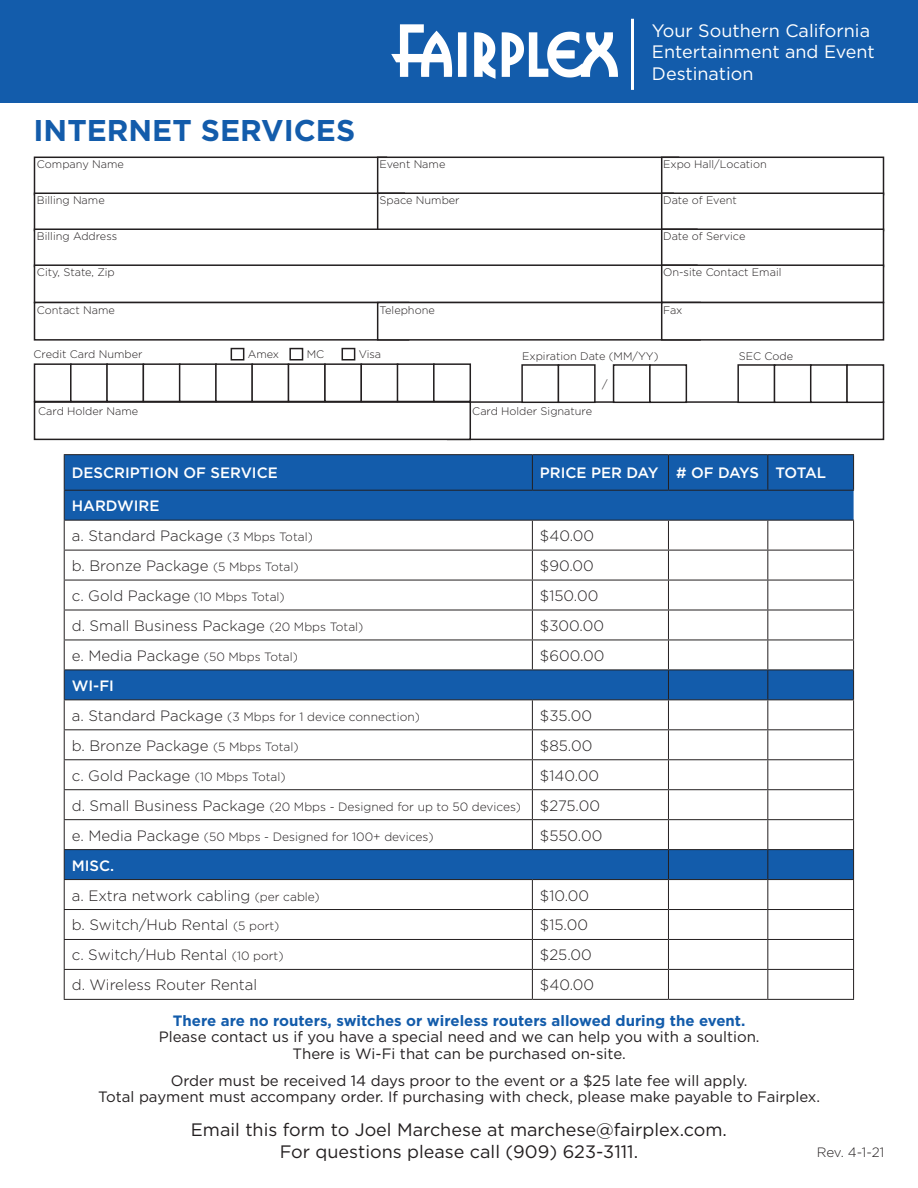
<style>
.page{position:relative;width:918px;height:1188px;background:#fff}
.page>*{position:absolute;margin:0;border:0;box-sizing:border-box;transform-origin:0 0}
.t1{font:700 30px "Gotham";color:#135cab}
.t2{font:18px/21.6px "Gotham";color:#231f20;text-align:center}
.t3{font:18px/21.6px "Gotham";color:#fff}
.t4{font:300 15px/30px "Gotham";color:#231f20}
.t5{font:15px/16.5px "Gotham";color:#231f20;text-align:center}
.t6{font:700 15px "Gotham";color:#135cab}
.t7{font:500 15px "Gotham";color:#fff}
.t8{font:300 13.5px "Gotham";color:#231f20}
.t9{font:300 12px "Gotham";color:#231f20}
.t10{font:300 10.95px "Gotham";color:#231f20}
.s1{font-weight:500;color:#fff}
.s2{font-size:12px}
.s3{font-size:15px}
</style>
<div class="page">
<div style="left:0;top:0;width:918px;height:102px;background:#135cab"></div>
<svg style="left:391px;top:24px;width:227px;height:55px"></svg>
<hr style="left:631px;top:19px;width:3px;height:71px;background:#fff">
<div style="left:65px;top:455px;width:788px;height:35px;background:#135cab"></div>
<hr style="left:64px;top:454px;width:468px;height:1px;background:#231f20">
<hr style="left:64px;top:455px;width:1px;height:35px;background:#231f20">
<hr style="left:532px;top:454px;width:136px;height:1px;background:#231f20">
<hr style="left:532px;top:455px;width:1px;height:35px;background:#231f20">
<hr style="left:668px;top:454px;width:100px;height:1px;background:#231f20">
<hr style="left:668px;top:455px;width:1px;height:35px;background:#231f20">
<hr style="left:768px;top:454px;width:86px;height:1px;background:#231f20">
<hr style="left:767px;top:455px;width:1px;height:35px;background:#231f20">
<hr style="left:853px;top:455px;width:1px;height:35px;background:#231f20">
<hr style="left:64px;top:999px;width:468px;height:1px;background:#231f20">
<hr style="left:532px;top:999px;width:136px;height:1px;background:#231f20">
<hr style="left:668px;top:999px;width:100px;height:1px;background:#231f20">
<hr style="left:768px;top:999px;width:86px;height:1px;background:#231f20">
<hr style="left:64px;top:490px;width:468px;height:1px;background:#231f20">
<svg style="left:64px;top:491px;width:790px;height:508px"></svg>
<hr style="left:532px;top:490px;width:136px;height:1px;background:#231f20">
<hr style="left:668px;top:490px;width:100px;height:1px;background:#231f20">
<hr style="left:768px;top:490px;width:86px;height:1px;background:#231f20">
<div style="left:34px;top:157px;width:353px;height:38px;background:#fff;border:2px solid #231f20"></div>
<div style="left:377px;top:157px;width:302px;height:38px;background:#fff;border:2px solid #231f20"></div>
<div style="left:661px;top:157px;width:223px;height:38px;background:#fff;border:2px solid #231f20"></div>
<div style="left:34px;top:193px;width:371px;height:38px;background:#fff;border:2px solid #231f20"></div>
<div style="left:377px;top:193px;width:297px;height:38px;background:#fff;border:2px solid #231f20"></div>
<div style="left:661px;top:193px;width:223px;height:38px;background:#fff;border:2px solid #231f20"></div>
<div style="left:34px;top:228px;width:664px;height:39px;background:#fff;border:2px solid #231f20"></div>
<div style="left:661px;top:228px;width:223px;height:39px;background:#fff;border:2px solid #231f20"></div>
<div style="left:34px;top:264px;width:664px;height:39px;background:#fff;border:2px solid #231f20"></div>
<div style="left:661px;top:264px;width:223px;height:39px;background:#fff;border:2px solid #231f20"></div>
<div style="left:34px;top:302px;width:375px;height:39px;background:#fff;border:2px solid #231f20"></div>
<div style="left:377px;top:302px;width:324px;height:39px;background:#fff;border:2px solid #231f20"></div>
<div style="left:661px;top:302px;width:223px;height:39px;background:#fff;border:2px solid #231f20"></div>
<div style="left:447px;top:401px;width:437px;height:39px;background:#fff;border:2px solid #231f20"></div>
<div style="left:34px;top:401px;width:437px;height:39px;background:#fff;border:2px solid #231f20"></div>
<div style="left:34px;top:363px;width:38px;height:39px;background:#fff;border:2px solid #231f20"></div>
<div style="left:70px;top:363px;width:38px;height:39px;background:#fff;border:2px solid #231f20"></div>
<div style="left:106px;top:363px;width:38px;height:39px;background:#fff;border:2px solid #231f20"></div>
<div style="left:143px;top:363px;width:38px;height:39px;background:#fff;border:2px solid #231f20"></div>
<div style="left:179px;top:363px;width:38px;height:39px;background:#fff;border:2px solid #231f20"></div>
<div style="left:215px;top:363px;width:38px;height:39px;background:#fff;border:2px solid #231f20"></div>
<div style="left:251px;top:363px;width:38px;height:39px;background:#fff;border:2px solid #231f20"></div>
<div style="left:288px;top:363px;width:38px;height:39px;background:#fff;border:2px solid #231f20"></div>
<div style="left:324px;top:363px;width:38px;height:39px;background:#fff;border:2px solid #231f20"></div>
<div style="left:361px;top:363px;width:37px;height:39px;background:#fff;border:2px solid #231f20"></div>
<div style="left:397px;top:363px;width:38px;height:39px;background:#fff;border:2px solid #231f20"></div>
<div style="left:433px;top:363px;width:38px;height:39px;background:#fff;border:2px solid #231f20"></div>
<div style="left:231px;top:348px;width:13px;height:13px;background:#fff;border:2px solid #231f20"></div>
<div style="left:289px;top:348px;width:14px;height:13px;background:#fff;border:2px solid #231f20"></div>
<div style="left:342px;top:348px;width:13px;height:13px;background:#fff;border:2px solid #231f20"></div>
<div style="left:521px;top:364px;width:38px;height:39px;background:#fff;border:2px solid #231f20"></div>
<div style="left:558px;top:364px;width:38px;height:39px;background:#fff;border:2px solid #231f20"></div>
<div style="left:613px;top:364px;width:38px;height:39px;background:#fff;border:2px solid #231f20"></div>
<div style="left:649px;top:364px;width:38px;height:39px;background:#fff;border:2px solid #231f20"></div>
<div style="left:737px;top:364px;width:38px;height:39px;background:#fff;border:2px solid #231f20"></div>
<div style="left:774px;top:364px;width:38px;height:39px;background:#fff;border:2px solid #231f20"></div>
<div style="left:810px;top:364px;width:38px;height:39px;background:#fff;border:2px solid #231f20"></div>
<div style="left:846px;top:364px;width:38px;height:39px;background:#fff;border:2px solid #231f20"></div>
<h1 class="t1" style="left:34px;top:110px;width:323px">INTERNET SERVICES</h1>
<p class="t3" style="left:652px;top:19px;width:224px">Your Southern California<br>Entertainment and Event<br>Destination</p>
<p class="t10" style="left:37px;top:158px;width:88px">Company Name</p>
<p class="t10" style="left:380px;top:158px;width:67px">Event Name</p>
<p class="t10" style="left:663px;top:158px;width:105px">Expo Hall/Location</p>
<p class="t10" style="left:37px;top:193px;width:69px">Billing Name</p>
<p class="t10" style="left:380px;top:193px;width:82px">Space Number</p>
<p class="t10" style="left:663px;top:193px;width:75px">Date of Event</p>
<p class="t10" style="left:37px;top:229px;width:82px">Billing Address</p>
<p class="t10" style="left:663px;top:229px;width:84px">Date of Service</p>
<p class="t10" style="left:37px;top:265px;width:79px">City, State, Zip</p>
<p class="t10" style="left:663px;top:265px;width:120px">On-site Contact Email</p>
<p class="t10" style="left:37px;top:303px;width:80px">Contact Name</p>
<p class="t10" style="left:380px;top:303px;width:57px">Telephone</p>
<p class="t10" style="left:663px;top:303px;width:21px">Fax</p>
<p class="t10" style="left:34px;top:347px;width:110px">Credit Card Number</p>
<p class="t10" style="left:248px;top:347px;width:33px">Amex</p>
<p class="t10" style="left:307px;top:347px;width:19px">MC</p>
<p class="t10" style="left:359px;top:347px;width:24px">Visa</p>
<p class="t10" style="left:602px;top:377px;width:7px">/</p>
<p class="t10" style="left:522px;top:349px;width:138px">Expiration Date (MM/YY)</p>
<p class="t10" style="left:739px;top:349px;width:56px">SEC Code</p>
<p class="t10" style="left:38px;top:404px;width:102px">Card Holder Name</p>
<p class="t10" style="left:472px;top:404px;width:121px">Card Holder Signature</p>
<p class="t7" style="left:72px;top:463px;width:208px">DESCRIPTION OF SERVICE</p>
<p class="t7" style="left:540px;top:463px;width:288px">PRICE PER DAY # OF DAYS TOTAL</p>
<p class="t4" style="left:72px;top:490px;width:243px"><span class="s1">HARDWIRE<br></span>a. Standard Package <span class="s2">(3 Mbps Total)</span></p>
<p class="t4" style="left:540px;top:520px;width:56px">$40.00</p>
<p class="t4" style="left:72px;top:550px;width:228px">b. Bronze Package <span class="s2">(5 Mbps Total)</span></p>
<p class="t4" style="left:540px;top:550px;width:55px">$90.00</p>
<p class="t4" style="left:72px;top:580px;width:214px">c. Gold Package <span class="s2">(10 Mbps Total)</span></p>
<p class="t4" style="left:540px;top:580px;width:60px">$150.00</p>
<p class="t4" style="left:72px;top:610px;width:293px">d. Small Business Package <span class="s2">(20 Mbps Total)</span></p>
<p class="t4" style="left:540px;top:610px;width:66px">$300.00</p>
<p class="t4" style="left:72px;top:640px;width:228px">e. Media Package <span class="s2">(50 Mbps Total)</span></p>
<p class="t4" style="left:540px;top:640px;width:66px">$600.00</p>
<p class="t7" style="left:72px;top:676px;width:44px">WI-FI</p>
<p class="t9" style="left:72px;top:709px;width:350px"><span class="s3">a. Standard Package</span> (3 Mbps for 1 device connection)</p>
<p class="t4" style="left:540px;top:700px;width:54px">$35.00</p>
<p class="t4" style="left:72px;top:730px;width:228px">b. Bronze Package <span class="s2">(5 Mbps Total)</span></p>
<p class="t4" style="left:540px;top:730px;width:54px">$85.00</p>
<p class="t4" style="left:72px;top:760px;width:215px">c. Gold Package <span class="s2">(10 Mbps Total)</span></p>
<p class="t4" style="left:540px;top:760px;width:61px">$140.00</p>
<p class="t9" style="left:72px;top:799px;width:451px"><span class="s3">d. Small Business Package</span> (20 Mbps - Designed for up to 50 devices)</p>
<p class="t4" style="left:540px;top:790px;width:62px">$275.00</p>
<p class="t9" style="left:72px;top:829px;width:363px"><span class="s3">e. Media Package</span> (50 Mbps - Designed for 100+ devices)</p>
<p class="t4" style="left:540px;top:820px;width:64px">$550.00</p>
<p class="t4" style="left:72px;top:850px;width:249px"><span class="s1">MISC.<br></span>a. Extra network cabling <span class="s2">(per cable)</span></p>
<p class="t4" style="left:540px;top:880px;width:51px">$10.00</p>
<p class="t4" style="left:72px;top:910px;width:209px">b. Switch/Hub Rental <span class="s2">(5 port)</span></p>
<p class="t4" style="left:540px;top:910px;width:50px">$15.00</p>
<p class="t4" style="left:72px;top:940px;width:213px">c. Switch/Hub Rental <span class="s2">(10 port)</span></p>
<p class="t4" style="left:540px;top:940px;width:53px">$25.00</p>
<p class="t4" style="left:72px;top:970px;width:187px">d. Wireless Router Rental</p>
<p class="t4" style="left:540px;top:970px;width:56px">$40.00</p>
<p class="t6" style="left:173px;top:1011px;width:574px">There are no routers, switches or wireless routers allowed during the event.</p>
<p class="t5" style="left:159px;top:1029px;width:602px">Please contact us if you have a special need and we can help you with a soultion.<br>There is Wi-Fi that can be purchased on-site.</p>
<p class="t5" style="left:98px;top:1072px;width:723px">Order must be received 14 days proor to the event or a $25 late fee will apply.<br>Total payment must accompany order. If purchasing with check, please make payable to Fairplex.</p>
<p class="t2" style="left:191px;top:1119px;width:538px">Email this form to Joel Marchese at marchese@fairplex.com.<br>For questions please call (909) 623-3111.</p>
<p class="t8" style="left:817px;top:1143px;width:69px">Rev. 4-1-21</p>
</div>
